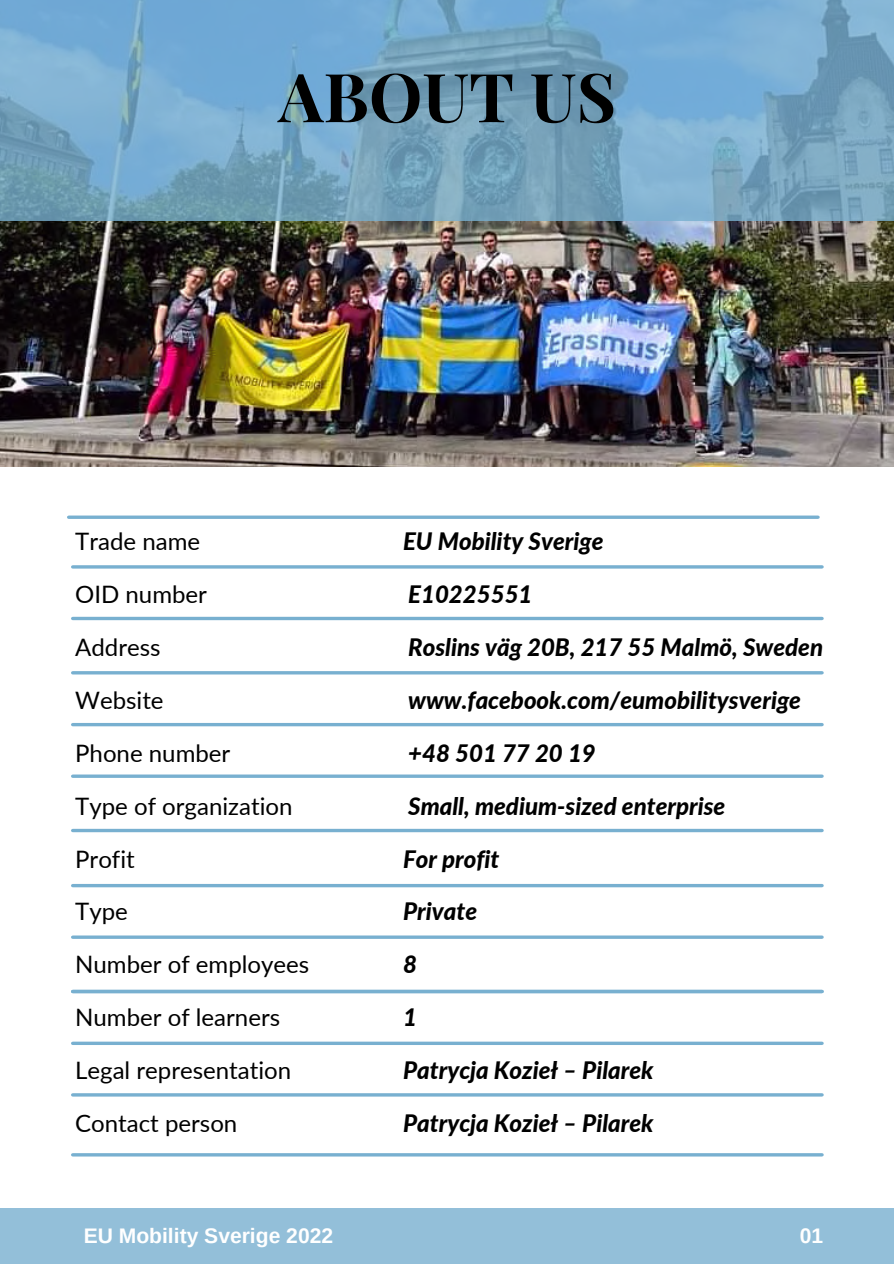
<style>
.page{position:relative;width:894px;height:1264px;background:#fff}
.page>*{position:absolute;margin:0;border:0;box-sizing:border-box;transform-origin:0 0}
.t1{font:700 67.5px "Playfair Display";color:#000}
.t2{font:italic 800 24px "Lato";color:#000}
.t3{font:24px "Lato";color:#000}
.t4{font:700 21px "Arimo";color:#fff}
</style>
<div class="page">
<img style="left:0;top:221px;width:893px;height:246px">
<svg style="left:0;top:0;width:893px;height:221px;background:#75a6c6"></svg>
<hr style="left:73px;top:565px;width:748px;height:3px;background:#78b0d0">
<svg style="left:73px;top:616px;width:748px;height:4px;background:#93bfd9"></svg>
<hr style="left:73px;top:671px;width:748px;height:3px;background:#78b0d0">
<hr style="left:73px;top:723px;width:748px;height:3px;background:#78b0d0">
<svg style="left:73px;top:774px;width:748px;height:4px;background:#8cbcd7"></svg>
<svg style="left:73px;top:828px;width:748px;height:4px;background:#94c0d9"></svg>
<hr style="left:73px;top:884px;width:748px;height:3px;background:#78b0d0">
<hr style="left:73px;top:935px;width:748px;height:3px;background:#78b0d0">
<svg style="left:73px;top:989px;width:748px;height:4px;background:#8ebdd7"></svg>
<svg style="left:73px;top:1041px;width:748px;height:4px;background:#8dbcd7"></svg>
<hr style="left:73px;top:1093px;width:748px;height:3px;background:#78b0d0">
<svg style="left:69px;top:515px;width:748px;height:4px;background:#8cbbd7"></svg>
<hr style="left:73px;top:1153px;width:748px;height:3px;background:#78b0d0">
<div style="left:0;top:1208px;width:893px;height:55px;background:#93bfd9"></div>
<p class="t1" style="left:278px;top:49px;width:339px">ABOUT US</p>
<p class="t3" style="left:75px;top:526px;width:126px">Trade name</p>
<p class="t3" style="left:75px;top:579px;width:133px">OID number</p>
<p class="t3" style="left:75px;top:632px;width:87px">Address</p>
<p class="t3" style="left:75px;top:685px;width:90px">Website</p>
<p class="t3" style="left:75px;top:738px;width:157px">Phone number</p>
<p class="t3" style="left:75px;top:791px;width:219px">Type of organization</p>
<p class="t3" style="left:75px;top:843px;width:61px">Profit</p>
<p class="t3" style="left:75px;top:896px;width:54px">Type</p>
<p class="t3" style="left:75px;top:949px;width:235px">Number of employees</p>
<p class="t3" style="left:75px;top:1002px;width:206px">Number of learners</p>
<p class="t3" style="left:75px;top:1055px;width:217px">Legal representation</p>
<p class="t3" style="left:75px;top:1108px;width:164px">Contact person</p>
<p class="t2" style="left:403px;top:526px;width:202px">EU Mobility Sverige</p>
<p class="t2" style="left:408px;top:579px;width:126px">E10225551</p>
<p class="t2" style="left:408px;top:632px;width:416px">Roslins väg 20B, 217 55 Malmö, Sweden</p>
<p class="t2" style="left:408px;top:685px;width:394px">www.facebook.com/eumobilitysverige</p>
<p class="t2" style="left:408px;top:738px;width:189px">+48 501 77 20 19</p>
<p class="t2" style="left:408px;top:791px;width:318px">Small, medium-sized enterprise</p>
<p class="t2" style="left:403px;top:843px;width:98px">For profit</p>
<p class="t2" style="left:403px;top:896px;width:76px">Private</p>
<p class="t2" style="left:403px;top:949px;width:15px">8</p>
<p class="t2" style="left:403px;top:1002px;width:15px">1</p>
<p class="t2" style="left:403px;top:1055px;width:252px">Patrycja Kozieł – Pilarek</p>
<p class="t2" style="left:403px;top:1108px;width:252px">Patrycja Kozieł – Pilarek</p>
<p class="t4" style="left:84px;top:1224px;width:251px">EU Mobility Sverige 2022</p>
<p class="t4" style="left:799px;top:1224px;width:25px">01</p>
</div>
